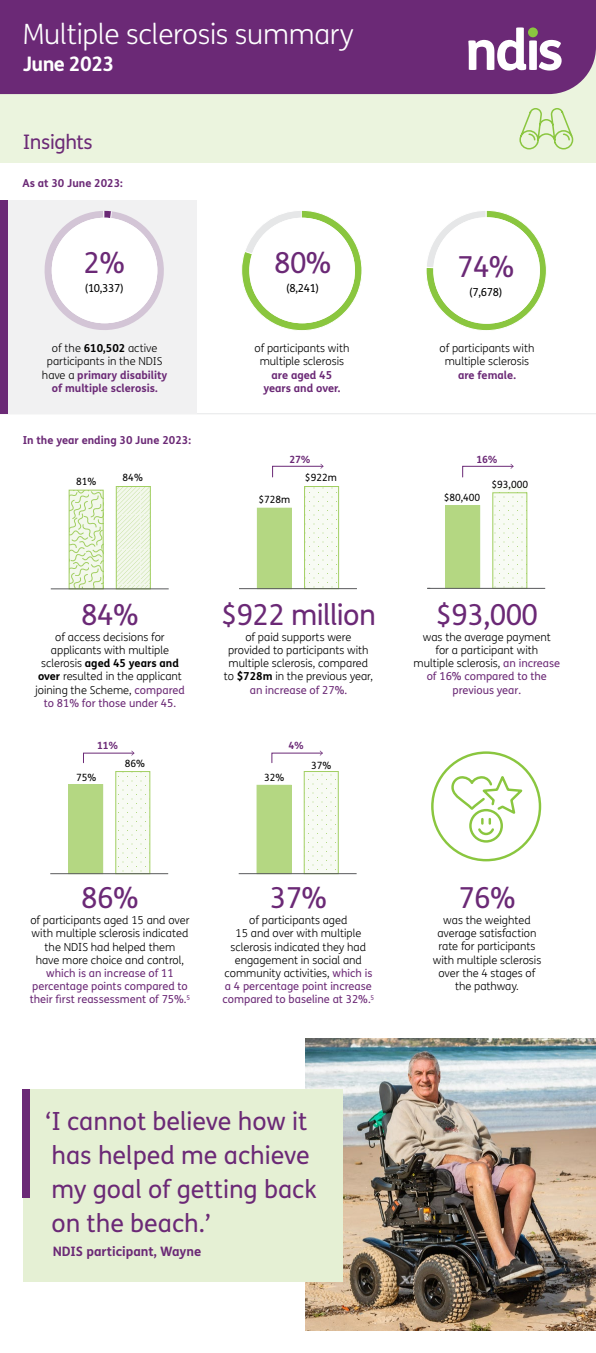
<style>
.page{position:relative;width:596px;height:1353px;background:#fff}
.page>*{position:absolute;margin:0;border:0;box-sizing:border-box;transform-origin:0 0}
.T__Large_numbers_-_P{font:28.9px "FS Me";letter-spacing:-.02em;color:#6b2976}
.H1__Title_heading{font:300 28px "FS Me";letter-spacing:-.01em;color:#fff}
.BlockQuote__Text{font:25px/34px "FS Me";color:#6b2976}
.Title_date{font:700 20px "FS Me";letter-spacing:-.03em;color:#fff}
.H2__Section_heading{font:20px "FS Me";letter-spacing:-.02em;color:#6b2976}
.BlockQuote__Name{font:700 13px "FS Me";color:#6b2976}
.t1{font:300 11px/13.2px "FS Me Pro";color:#000;text-align:center}
.T__Basic_Paragraph_C{font:300 11px/13.2px "FS Me";color:#000;text-align:center}
.T__Basic_Paragraph{font:700 11px "FS Me";color:#6b2976}
.T__Bracket_numbers{font:11px "FS Me";letter-spacing:-.03em;color:#000}
.t2{font:10px "FS Me";color:#010101}
.t3{font:700 10px "FS Me";color:#6b2976}
.s1{font-weight:700}
.s2{font-weight:700;color:#6b2976}
.s3{font-family:"FS Me";font-weight:700;color:#6b2976}
.s4{font-family:"FS Me";font-weight:700}
.s5{font-family:"FS Me";font-weight:400;color:#6b2976}
.s6{font-weight:400;color:#6b2976}
</style>
<div class="page">
<hr style="left:0;top:413px;width:595px;height:1px;background:#e6e7e8">
<div style="left:0;top:200px;width:197px;height:214px;background:#f1f1f2"></div>
<svg style="left:45px;top:211px;width:119px;height:119px"></svg>
<svg style="left:241px;top:210px;width:121px;height:121px"></svg>
<div style="left:249px;top:218px;width:106px;height:105px;background:#fff;border-radius:50%"></div>
<svg style="left:426px;top:210px;width:120px;height:120px;background:#acd47b"></svg>
<div style="left:433px;top:217px;width:106px;height:107px;background:#fff;border-radius:50%"></div>
<div style="left:0;top:47px;width:595px;height:115px;background:#ebf4de"></div>
<div style="left:0;top:0;width:595px;height:94px;background:#6b2976"></div>
<img style="left:305px;top:1038px;width:290px;height:291px">
<svg style="left:518px;top:108px;width:55px;height:55px"></svg>
<div style="left:23px;top:1088px;width:319px;height:193px;background:#e5f0d4"></div>
<div style="left:304px;top:486px;width:34px;height:102px;background:#f8fbf4"></div>
<div style="left:304px;top:486px;width:34px;height:102px;border:1px solid #a2cf62"></div>
<div style="left:257px;top:508px;width:34px;height:80px;background:#b4d782"></div>
<hr style="left:239px;top:588px;width:118px;height:1px;background:#595a5c">
<svg style="left:272px;top:463px;width:51px;height:14px"></svg>
<svg style="left:462px;top:464px;width:51px;height:13px"></svg>
<div style="left:492px;top:485px;width:34px;height:103px;background:#f8fbf4"></div>
<svg style="left:494px;top:496px;width:29px;height:87px"></svg>
<div style="left:492px;top:492px;width:34px;height:96px;border:1px solid #a2cf62"></div>
<div style="left:445px;top:505px;width:34px;height:83px;background:#b4d782"></div>
<hr style="left:427px;top:588px;width:118px;height:1px;background:#595a5c">
<div style="left:257px;top:785px;width:34px;height:88px;background:#b4d782"></div>
<div style="left:304px;top:771px;width:34px;height:102px;background:#f8fbf4"></div>
<div style="left:304px;top:771px;width:34px;height:102px;border:1px solid #a2cf62"></div>
<hr style="left:238px;top:873px;width:118px;height:1px;background:#595a5c">
<svg style="left:271px;top:750px;width:51px;height:13px"></svg>
<div style="left:69px;top:784px;width:34px;height:89px;background:#b4d782"></div>
<div style="left:68px;top:784px;width:35px;height:89px;border:1px solid #b5d885"></div>
<div style="left:116px;top:771px;width:34px;height:102px;background:#f8fbf4"></div>
<div style="left:116px;top:771px;width:34px;height:102px;border:1px solid #a2cf62"></div>
<hr style="left:50px;top:873px;width:118px;height:1px;background:#595a5c">
<svg style="left:83px;top:750px;width:51px;height:13px"></svg>
<div style="left:431px;top:751px;width:110px;height:110px;border:2px solid #8ac63f;border-radius:50%"></div>
<svg style="left:451px;top:771px;width:75px;height:72px"></svg>
<div style="left:23px;top:1088px;width:7px;height:109px;background:#6b2976"></div>
<div style="left:0;top:200px;width:7px;height:214px;background:#6b2976"></div>
<svg style="left:457px;top:19px;width:115px;height:60px;background:#92629a"></svg>
<svg style="left:527px;top:27px;width:10px;height:10px"></svg>
<svg style="left:118px;top:488px;width:30px;height:99px;background:#ecf4e0"></svg>
<div style="left:116px;top:486px;width:34px;height:103px;border:1px solid #a2cf62"></div>
<svg style="left:71px;top:492px;width:30px;height:95px;background:#e3efd0"></svg>
<div style="left:69px;top:490px;width:34px;height:99px;border:1px solid #a2cf62"></div>
<hr style="left:51px;top:588px;width:117px;height:1px;background:#595a5c">
<h1 class="H1__Title_heading" style="left:23px;top:18px;width:332px">Multiple sclerosis summary</h1>
<p class="Title_date" style="left:23px;top:51px;width:93px">June 2023</p>
<h2 class="H2__Section_heading" style="left:23px;top:130px;width:71px">Insights</h2>
<p class="T__Basic_Paragraph" style="left:22px;top:176px;width:102px">As at 30 June 2023:</p>
<p class="T__Large_numbers_-_P" style="left:83px;top:246px;width:43px">2%</p>
<p class="T__Bracket_numbers" style="left:85px;top:281px;width:40px">(10,337)</p>
<p class="T__Basic_Paragraph_C" style="left:42px;top:342px;width:127px">of the <span class="s1">610,502</span> active participants in the NDIS have a <span class="s2">primary disability of multiple sclerosis.</span></p>
<p class="T__Basic_Paragraph" style="left:23px;top:433px;width:170px">In the year ending 30 June 2023:</p>
<p class="t2" style="left:76px;top:476px;width:22px">81%</p>
<p class="t2" style="left:122px;top:472px;width:22px">84%</p>
<p class="T__Large_numbers_-_P" style="left:274px;top:246px;width:59px">80%</p>
<p class="T__Bracket_numbers" style="left:286px;top:281px;width:34px">(8,241)</p>
<p class="T__Large_numbers_-_P" style="left:457px;top:250px;width:59px">74%</p>
<p class="T__Bracket_numbers" style="left:469px;top:285px;width:34px">(7,678)</p>
<p class="t1" style="left:254px;top:341px;width:96px">of participants with multiple sclerosis <span class="s3">are aged 45<br></span><span class="s2">years and over.</span></p>
<p class="t1" style="left:439px;top:341px;width:96px">of participants with multiple sclerosis <span class="s3">a</span><span class="s2">re fem</span><span class="s3">ale.</span></p>
<p class="t3" style="left:289px;top:452px;width:23px">27%</p>
<p class="t3" style="left:476px;top:452px;width:23px">16%</p>
<p class="t2" style="left:491px;top:479px;width:38px">$93,000</p>
<p class="t2" style="left:443px;top:491px;width:38px">$80,400</p>
<p class="t2" style="left:305px;top:472px;width:33px">$922m</p>
<p class="t2" style="left:258px;top:494px;width:33px">$728m</p>
<p class="T__Large_numbers_-_P" style="left:81px;top:598px;width:59px">84%</p>
<p class="t1" style="left:35px;top:630px;width:151px">of access decisions for applicants with multiple sclerosis <span class="s4">aged 45 years and over</span> resulted in the applicant joining the Scheme, <span class="s5">compared to 81% for those under 45.</span></p>
<p class="T__Large_numbers_-_P" style="left:221px;top:598px;width:157px">$922 million</p>
<p class="t1" style="left:224px;top:630px;width:151px">of paid supports were provided to participants with multiple sclerosis, compared to <span class="s4">$728m</span> in the previous year, <span class="s5">a</span><span class="s6">n inc</span><span class="s5">rease</span> <span class="s6">of 27%.</span></p>
<p class="T__Large_numbers_-_P" style="left:435px;top:598px;width:104px">$93,000</p>
<p class="t1" style="left:413px;top:630px;width:148px">was the average payment<br>for a participant with<br>multiple sclerosis, <span class="s6">an increase </span><span class="s5">of 16</span><span class="s6">% comp</span><span class="s5">ared to the previous year.</span></p>
<p class="t3" style="left:97px;top:739px;width:23px">11%</p>
<p class="t3" style="left:288px;top:739px;width:17px">4%</p>
<p class="t2" style="left:125px;top:758px;width:22px">86%</p>
<p class="t2" style="left:311px;top:759px;width:22px">37%</p>
<p class="t2" style="left:76px;top:772px;width:22px">75%</p>
<p class="t2" style="left:264px;top:772px;width:22px">32%</p>
<p class="T__Large_numbers_-_P" style="left:81px;top:881px;width:59px">86%</p>
<p class="t1" style="left:30px;top:913px;width:162px">of participants aged 15 and over with multiple sclerosis indicated the NDIS had helped them<br>have more choice and control, <span class="s6">which is</span> <span class="s5">an increase of 11 percentage points compared to their first reassessment of 75%.</span><sup>5</sup></p>
<p class="T__Large_numbers_-_P" style="left:269px;top:881px;width:59px">37%</p>
<p class="t1" style="left:222px;top:913px;width:153px">of participants aged<br>15 and over with multiple sclerosis indicated they had engagement in social and community activities, <span class="s5">which is a 4 percentage point increase compared to baseline at 32%.</span><sup>5</sup></p>
<p class="T__Large_numbers_-_P" style="left:458px;top:880px;width:59px">76%</p>
<p class="t1" style="left:432px;top:913px;width:110px">was the weighted average satisfaction rate for participants with multiple sclerosis over the 4 stages of the pathway.</p>
<p class="BlockQuote__Text" style="left:46px;top:1104px;width:272px">‘I cannot believe how it has helped me achieve my goal of getting back on the beach.’</p>
<p class="BlockQuote__Name" style="left:53px;top:1242px;width:150px">NDIS participant, Wayne</p>
</div>
